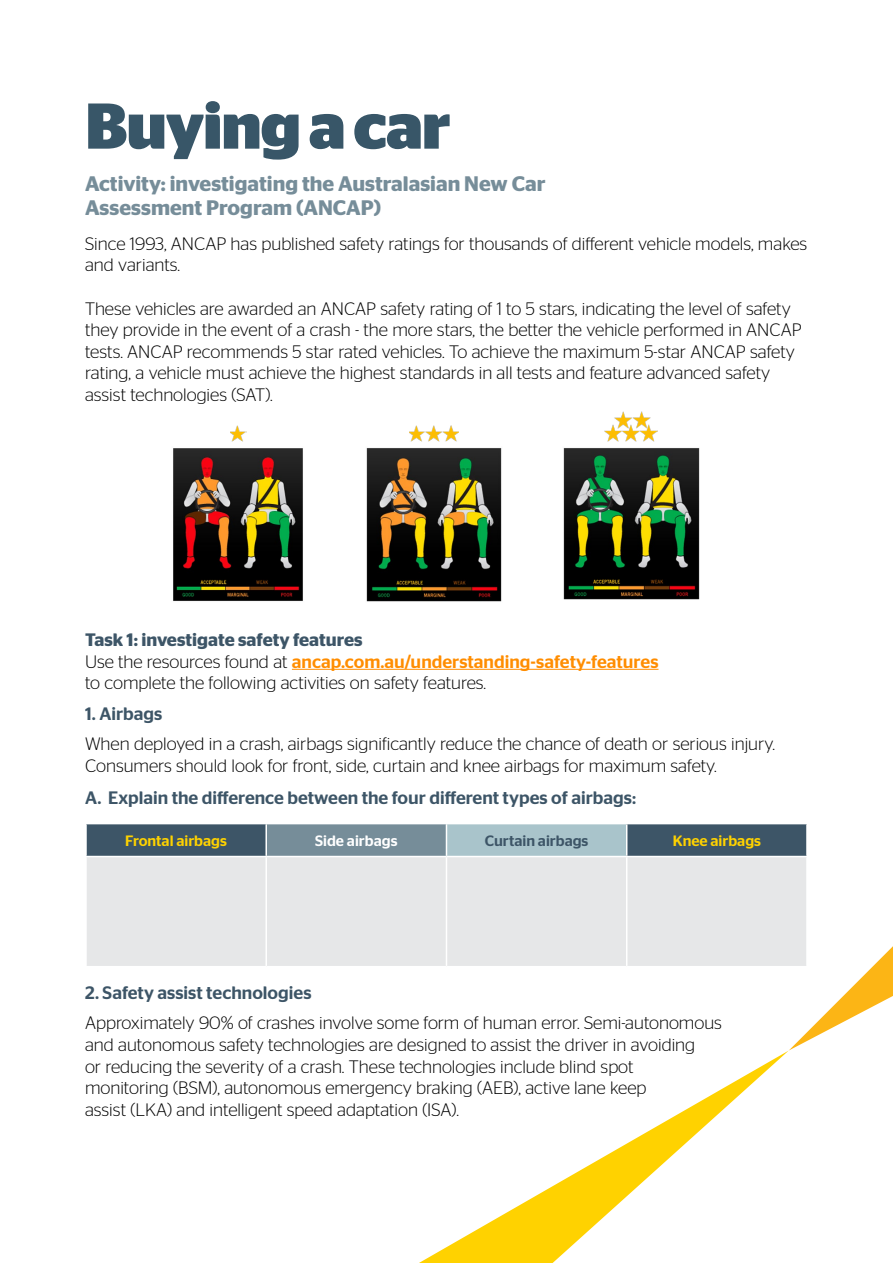
<style>
.page{position:relative;width:893px;height:1263px;background:#fff}
.page>*{position:absolute;margin:0;border:0;box-sizing:border-box;transform-origin:0 0}
.t1{font:700 64.5px "Stag Sans";letter-spacing:-.02em;color:#385668}
.t2{font:600 21px/24px "Stag Sans";color:#768d99}
.t3{font:300 18px/21.6px "Stag Sans";color:#000}
.t4{font:500 18px "Stag Sans";color:#3d5567}
.t5{font:500 15px "Stag Sans";color:#ffd200}
.t6{font:500 15px "Stag Sans";color:#3d5567}
.t7{font:500 15px "Stag Sans";color:#fff}
.s1{font-weight:600;color:#3d5567}
.s2{font-weight:500;color:#ff8d00}
</style>
<div class="page">
<svg style="left:419px;top:1050px;width:370px;height:213px"></svg>
<svg style="left:789px;top:946px;width:104px;height:105px"></svg>
<div style="left:86px;top:824px;width:180px;height:32px;background:#3d5567"></div>
<div style="left:266px;top:824px;width:180px;height:32px;background:#768d99"></div>
<div style="left:446px;top:824px;width:181px;height:32px;background:#a9c4cb"></div>
<div style="left:627px;top:824px;width:180px;height:32px;background:#3d5567"></div>
<div style="left:86px;top:856px;width:180px;height:111px;background:#e6e7e8"></div>
<div style="left:267px;top:857px;width:539px;height:109px;background:#e6e7e8"></div>
<hr style="left:85px;top:824px;width:2px;height:32px;background:#fff">
<hr style="left:85px;top:856px;width:181px;height:1px;background:#fff">
<hr style="left:85px;top:857px;width:2px;height:109px;background:#fff">
<hr style="left:85px;top:966px;width:181px;height:1px;background:#fff">
<hr style="left:265px;top:824px;width:2px;height:32px;background:#fff">
<hr style="left:446px;top:824px;width:1px;height:32px;background:#fff">
<hr style="left:265px;top:857px;width:2px;height:109px;background:#fff">
<hr style="left:446px;top:857px;width:1px;height:109px;background:#fff">
<hr style="left:626px;top:857px;width:1px;height:109px;background:#fff">
<hr style="left:806px;top:857px;width:2px;height:109px;background:#fff">
<hr style="left:627px;top:966px;width:181px;height:1px;background:#fff">
<hr style="left:626px;top:824px;width:1px;height:32px;background:#fff">
<hr style="left:806px;top:824px;width:2px;height:32px;background:#fff">
<hr style="left:292px;top:669px;width:366px;height:1px;background:#ff8d00">
<img style="left:173px;top:448px;width:130px;height:153px">
<img style="left:366px;top:448px;width:136px;height:154px">
<img style="left:563px;top:448px;width:137px;height:152px">
<img style="left:409px;top:425px;width:49px;height:16px">
<img style="left:230px;top:425px;width:16px;height:16px">
<img style="left:605px;top:411px;width:52px;height:30px">
<h1 class="t1" style="left:85px;top:89px;width:367px">Buying a car</h1>
<p class="t2" style="left:85px;top:171px;width:462px">Activity: investigating the Australasian New Car<br>Assessment Program (ANCAP)</p>
<p class="t3" style="left:85px;top:232px;width:724px">Since 1993, ANCAP has published safety ratings for thousands of different vehicle models, makes and variants.</p>
<p class="t3" style="left:85px;top:297px;width:718px">These vehicles are awarded an ANCAP safety rating of 1 to 5 stars, indicating the level of safety they provide in the event of a crash - the more stars, the better the vehicle performed in ANCAP tests. ANCAP recommends 5 star rated vehicles. To achieve the maximum 5-star ANCAP safety rating, a vehicle must achieve the highest standards in all tests and feature advanced safety assist technologies (SAT).</p>
<p class="t3" style="left:85px;top:629px;width:575px"><span class="s1">Task 1: investigate safety features<br></span>Use the resources found at <span class="s2">ancap.com.au/understanding-safety-features </span>to complete the following activities on safety features.</p>
<p class="t4" style="left:85px;top:703px;width:79px">1. Airbags</p>
<p class="t3" style="left:85px;top:733px;width:691px">When deployed in a crash, airbags significantly reduce the chance of death or serious injury.<br>Consumers should look for front, side, curtain and knee airbags for maximum safety.</p>
<p class="t4" style="left:85px;top:788px;width:552px">A. Explain the difference between the four different types of airbags:</p>
<p class="t5" style="left:125px;top:832px;width:103px">Frontal airbags</p>
<p class="t7" style="left:315px;top:832px;width:84px">Side airbags</p>
<p class="t6" style="left:485px;top:832px;width:105px">Curtain airbags</p>
<p class="t5" style="left:673px;top:832px;width:90px">Knee airbags</p>
<p class="t4" style="left:85px;top:982px;width:228px">2. Safety assist technologies</p>
<p class="t3" style="left:85px;top:1012px;width:638px">Approximately 90% of crashes involve some form of human error. Semi-autonomous and autonomous safety technologies are designed to assist the driver in avoiding<br>or reducing the severity of a crash. These technologies include blind spot<br>monitoring (BSM), autonomous emergency braking (AEB), active lane keep<br>assist (LKA) and intelligent speed adaptation (ISA).</p>
</div>
